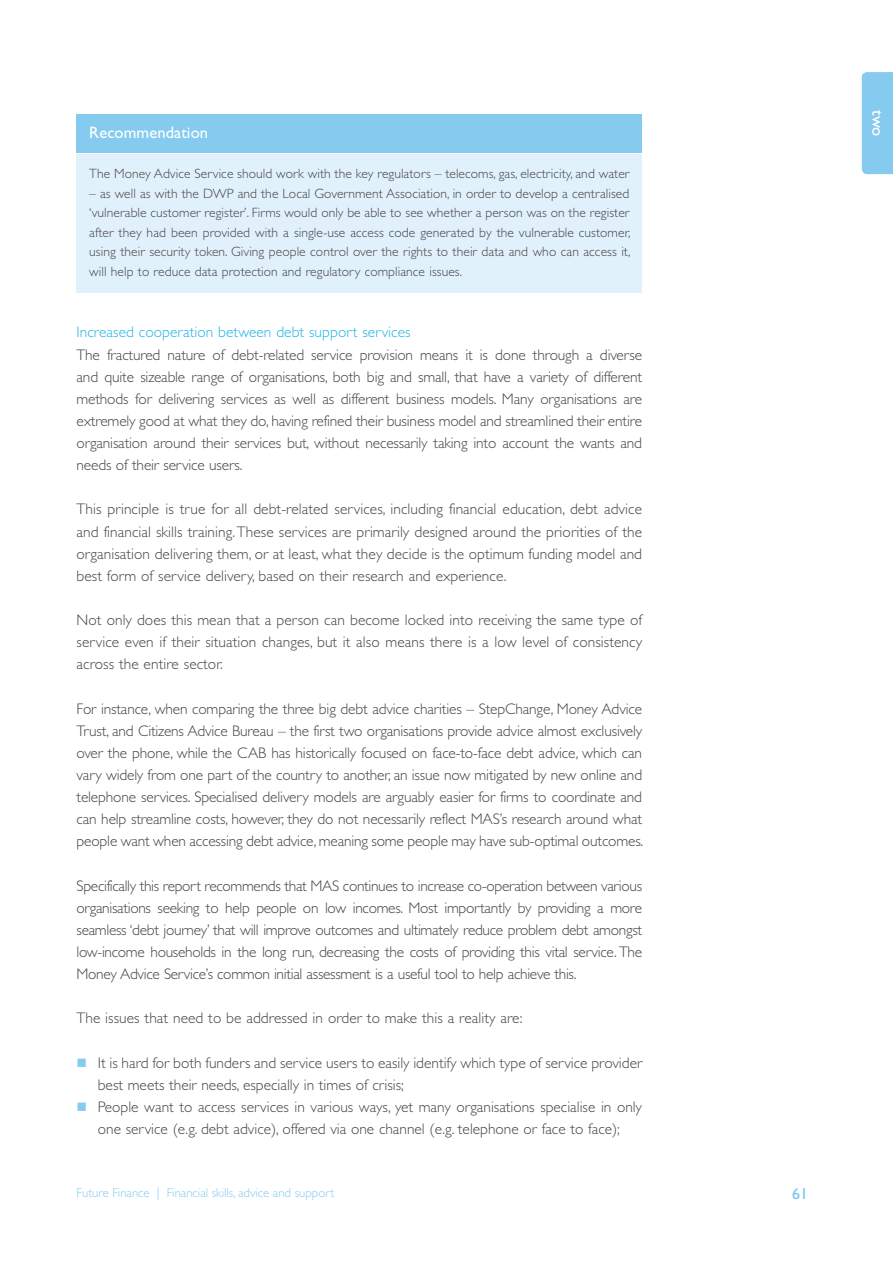
<style>
.page{position:relative;width:893px;height:1263px;background:#fff}
.page>*{position:absolute;margin:0;border:0;box-sizing:border-box;transform-origin:0 0}
.t1{font:16.5px "Gill Sans Std";letter-spacing:.005em;color:#fff}
.t2{font:15.75px "Gill Sans Std";color:#85cbf0}
.t3{font:300 15.3px/22px "Gill Sans Std";color:#454444;text-align:justify}
.t4{font:300 15.3px "Gill Sans Std";letter-spacing:.005em;color:#1fb4e8}
.t5{font:300 13.5px/19.5px "Gill Sans Std";letter-spacing:.005em;color:#454444;text-align:justify}
.t6{font:300 12.75px "Gill Sans Std";color:#85cbf0}
</style>
<div class="page">
<div style="left:862px;top:72px;width:31px;height:102px;background:#85cbf0"></div>
<div style="left:77px;top:155px;width:565px;height:138px;background:#e1f1fc"></div>
<div style="left:77px;top:114px;width:565px;height:38px;background:#85cbf0"></div>
<p class="t1" style="left:89px;top:123px;width:120px">Recommendation</p>
<p class="t5" style="left:89px;top:164px;width:542px">The Money Advice Service should work with the key regulators – telecoms, gas, electricity, and water</p>
<p class="t5" style="left:89px;top:184px;width:543px">– as well as with the DWP and the Local Government Association, in order to develop a centralised ‘vulnerable customer register’. Firms would only be able to see whether a person was on the register after they had been provided with a single-use access code generated by the vulnerable customer, using their security token. Giving people control over the rights to their data and who can access it, will help to reduce data protection and regulatory compliance issues.</p>
<p class="t4" style="left:77px;top:324px;width:336px">Increased cooperation between debt support services</p>
<p class="t3" style="left:77px;top:344px;width:567px">The fractured nature of debt-related service provision means it is done through a diverse and quite sizeable range of organisations, both big and small, that have a variety of different methods for delivering services as well as different business models. Many organisations are extremely good at what they do, having refined their business model and streamlined their entire organisation around their services but, without necessarily taking into account the wants and needs of their service users.</p>
<p class="t3" style="left:77px;top:498px;width:567px">This principle is true for all debt-related services, including financial education, debt advice and financial skills training. These services are primarily designed around the priorities of the organisation delivering them, or at least, what they decide is the optimum funding model and best form of service delivery, based on their research and experience.</p>
<p class="t3" style="left:77px;top:609px;width:567px">Not only does this mean that a person can become locked into receiving the same type of service even if their situation changes, but it also means there is a low level of consistency across the entire sector.</p>
<p class="t3" style="left:77px;top:698px;width:568px">For instance, when comparing the three big debt advice charities – StepChange, Money Advice Trust, and Citizens Advice Bureau – the first two organisations provide advice almost exclusively over the phone, while the CAB has historically focused on face-to-face debt advice, which can vary widely from one part of the country to another, an issue now mitigated by new online and telephone services. Specialised delivery models are arguably easier for firms to coordinate and can help streamline costs, however, they do not necessarily reflect MAS’s research around what people want when accessing debt advice, meaning some people may have sub-optimal outcomes.</p>
<p class="t3" style="left:77px;top:875px;width:567px">Specifically this report recommends that MAS continues to increase co-operation between various organisations seeking to help people on low incomes. Most importantly by providing a more seamless ‘debt journey’ that will improve outcomes and ultimately reduce problem debt amongst low-income households in the long run, decreasing the costs of providing this vital service. The Money Advice Service’s common initial assessment is a useful tool to help achieve this.</p>
<p class="t3" style="left:77px;top:1007px;width:447px">The issues that need to be addressed in order to make this a reality are:</p>
<p class="t3" style="left:98px;top:1052px;width:546px;text-align:left">It is hard for both funders and service users to easily identify which type of service provider best meets their needs, especially in times of crisis;<br>People want to access services in various ways, yet many organisations specialise in only one service (e.g. debt advice), offered via one channel (e.g. telephone or face to face);</p>
<p class="t6" style="left:77px;top:1186px;width:259px">Future Finance | Financial skills, advice and support</p>
<p class="t1" style="left:887px;top:110px;width:28px;rotate:90deg">two</p>
<p class="t1" style="left:889px;top:110px;width:27px;rotate:90deg">one</p>
<p class="t2" style="left:792px;top:1185px;width:17px">61</p>
</div>
